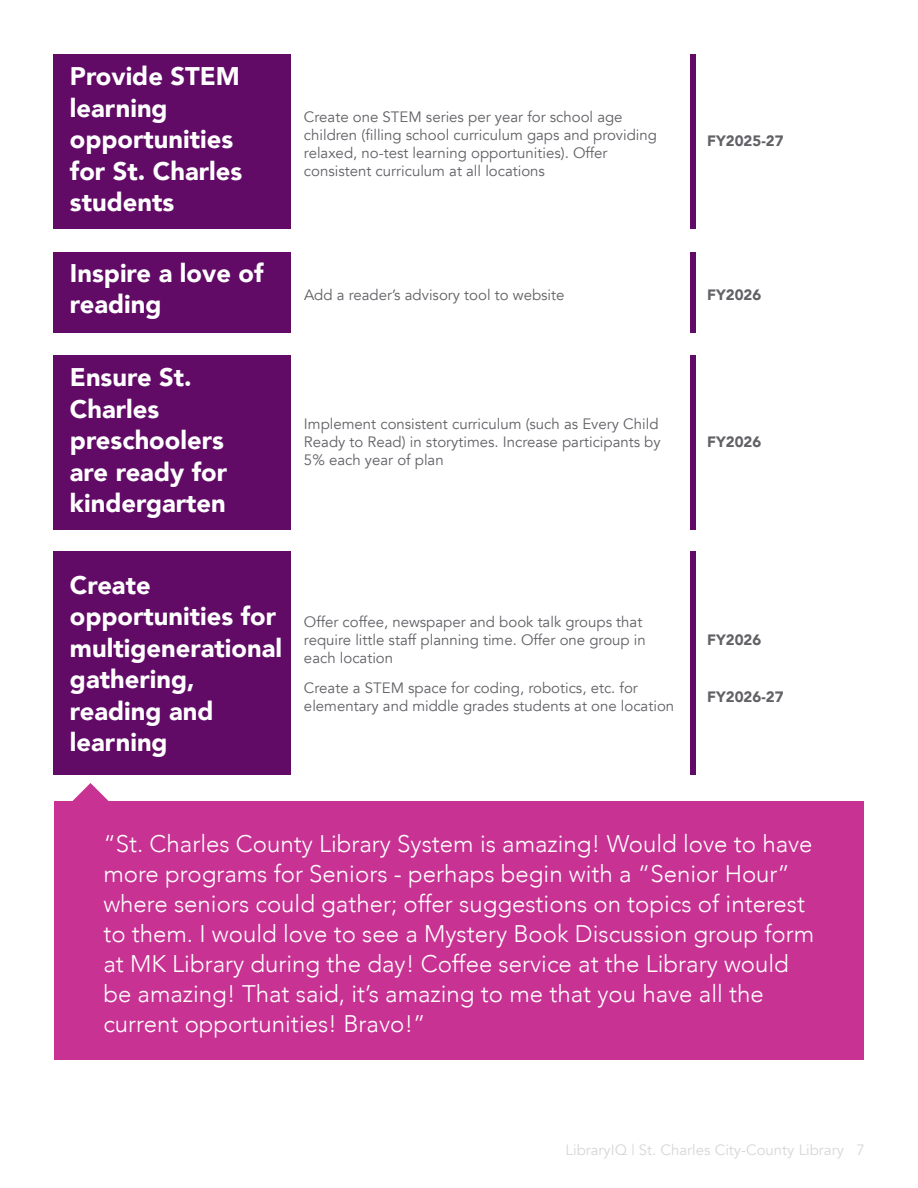
<style>
.page{position:relative;width:918px;height:1188px;background:#fff}
.page>*{position:absolute;margin:0;border:0;box-sizing:border-box;transform-origin:0 0}
.t1{font:900 25.5px/31.5px "Avenir";color:#fff}
.t2{font:300 24px/30px "Avenir";color:#fff}
.t3{font:15px/18px "Avenir";color:#616166}
.t4{font:15px "Avenir";color:#d7d7d9}
.t5{font:900 15px "Avenir";color:#616166}
</style>
<div class="page">
<div style="left:53px;top:54px;width:238px;height:175px;background:#610a66"></div>
<div style="left:53px;top:355px;width:238px;height:175px;background:#610a66"></div>
<div style="left:53px;top:551px;width:238px;height:223px;background:#610a66"></div>
<div style="left:691px;top:54px;width:5px;height:175px;background:#610a66"></div>
<div style="left:691px;top:355px;width:5px;height:175px;background:#610a66"></div>
<div style="left:691px;top:551px;width:5px;height:223px;background:#610a66"></div>
<div style="left:53px;top:252px;width:238px;height:80px;background:#610a66"></div>
<div style="left:691px;top:252px;width:5px;height:80px;background:#610a66"></div>
<div style="left:54px;top:802px;width:810px;height:258px;background:#c83293"></div>
<svg style="left:69px;top:783px;width:44px;height:19px"></svg>
<h1 class="t1" style="left:70px;top:60px;width:174px">Provide STEM learning opportunities for St. Charles students</h1>
<h1 class="t1" style="left:70px;top:256px;width:195px">Inspire a love of reading</h1>
<h1 class="t1" style="left:70px;top:361px;width:159px">Ensure St.<br>Charles preschoolers are ready for kindergarten</h1>
<h1 class="t1" style="left:70px;top:569px;width:214px">Create opportunities for multigenerational gathering, reading and learning</h1>
<p class="t3" style="left:304px;top:108px;width:355px">Create one STEM series per year for school age children (filling school curriculum gaps and providing relaxed, no-test learning opportunities). Offer consistent curriculum at all locations</p>
<p class="t5" style="left:707px;top:128px;width:78px">FY2025-27</p>
<p class="t3" style="left:304px;top:286px;width:262px">Add a reader’s advisory tool to website</p>
<p class="t5" style="left:707px;top:282px;width:56px">FY2026</p>
<p class="t3" style="left:304px;top:415px;width:358px">Implement consistent curriculum (such as Every Child<br>Ready to Read) in storytimes. Increase participants by<br>5% each year of plan</p>
<p class="t5" style="left:707px;top:429px;width:56px">FY2026</p>
<p class="t3" style="left:304px;top:613px;width:343px">Offer coffee, newspaper and book talk groups that require little staff planning time. Offer one group in each location</p>
<p class="t3" style="left:304px;top:679px;width:372px">Create a STEM space for coding, robotics, etc. for elementary and middle grades students at one location</p>
<p class="t5" style="left:707px;top:627px;width:56px">FY2026</p>
<p class="t5" style="left:707px;top:684px;width:78px">FY2026-27</p>
<p class="t2" style="left:103px;top:829px;width:712px">“St. Charles County Library System is amazing! Would love to have more programs for Seniors - perhaps begin with a “Senior Hour” where seniors could gather; offer suggestions on topics of interest to them. I would love to see a Mystery Book Discussion group form at MK Library during the day! Coffee service at the Library would be amazing! That said, it’s amazing to me that you have all the current opportunities! Bravo!”</p>
<p class="t4" style="left:566px;top:1140px;width:301px">LibraryIQ | St. Charles City-County Library 7</p>
</div>
